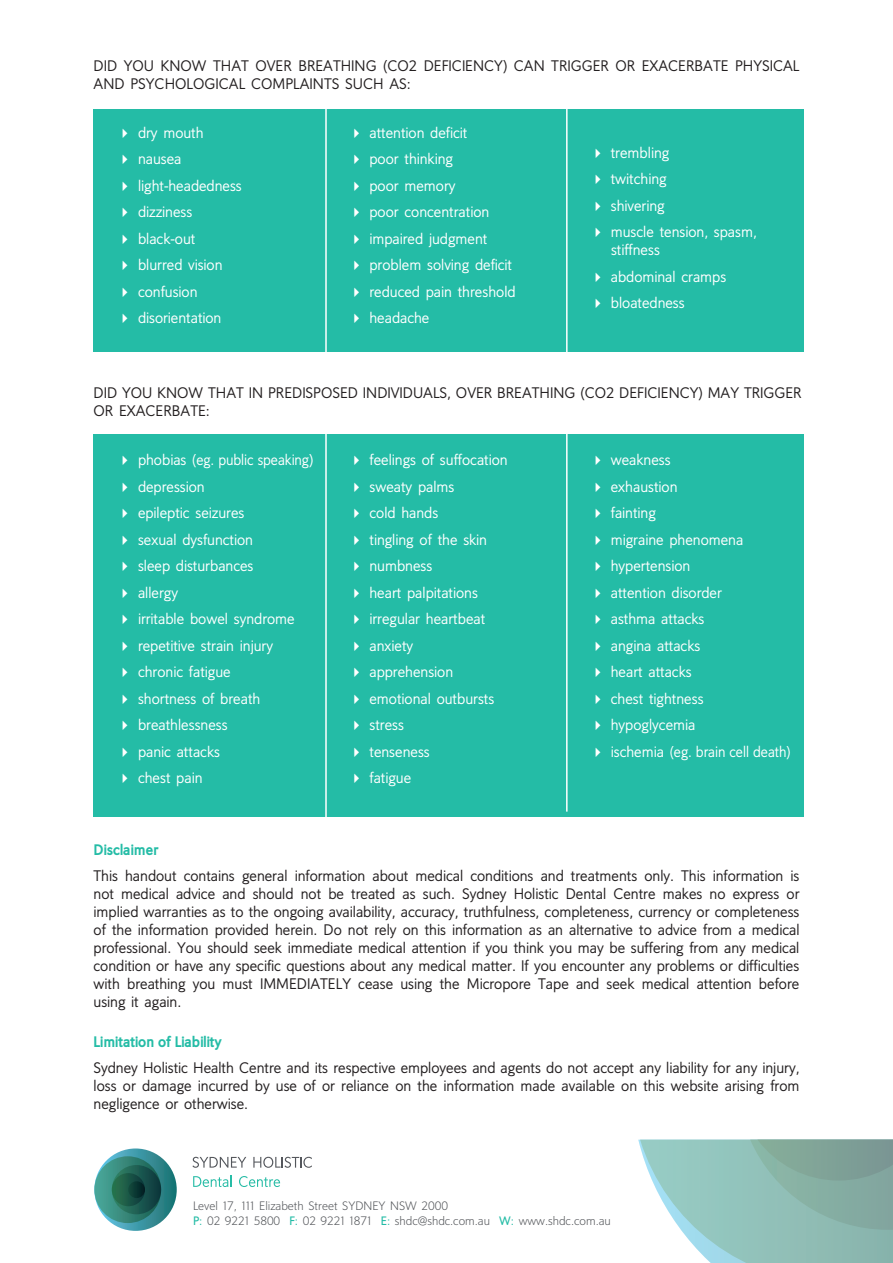
<style>
.page{position:relative;width:893px;height:1263px;background:#fff}
.page>*{position:absolute;margin:0;border:0;box-sizing:border-box;transform-origin:0 0}
.t1{font:15px/18px "Oslo";color:#231f20}
.t2{font:15px/18px "Oslo";color:#fff}
.t3{font:900 15px "Oslo";letter-spacing:.01em;color:#24bca6}
.t4{font:300 12px/15px "Oslo";color:#55585c}
.s1{font-weight:700;color:#24bca6}
.s2{font-weight:400;color:#24bca6}
</style>
<div class="page">
<div style="left:94px;top:109px;width:710px;height:242px;background:#24bca6"></div>
<div style="left:94px;top:434px;width:710px;height:382px;background:#24bca6"></div>
<svg style="left:94px;top:1148px;width:83px;height:83px;background:#3d929b"></svg>
<div style="left:94px;top:1156px;width:67px;height:67px;background:linear-gradient(to right,#4ead9f,#17594c);border-radius:33px"></div>
<div style="left:112px;top:1165px;width:49px;height:49px;background:linear-gradient(to right,#34896a,#0b363c);border-radius:25px"></div>
<svg style="left:112px;top:1173px;width:33px;height:33px"></svg>
<svg style="left:128px;top:1181px;width:17px;height:17px"></svg>
<svg style="left:193px;top:1157px;width:53px;height:11px"></svg>
<svg style="left:253px;top:1157px;width:59px;height:11px"></svg>
<svg style="left:193px;top:1175px;width:38px;height:12px"></svg>
<svg style="left:239px;top:1176px;width:41px;height:11px"></svg>
<hr style="left:325px;top:104px;width:2px;height:272px;background:#fff">
<hr style="left:325px;top:430px;width:2px;height:397px;background:#fff">
<hr style="left:566px;top:101px;width:2px;height:265px;background:#fff">
<hr style="left:566px;top:425px;width:2px;height:387px;background:#fff">
<svg style="left:638px;top:1140px;width:255px;height:123px;background:#9ac1bb"></svg>
<p class="t1" style="left:94px;top:57px;width:707px">DID YOU KNOW THAT OVER BREATHING (CO2 DEFICIENCY) CAN TRIGGER OR EXACERBATE PHYSICAL<br>AND PSYCHOLOGICAL COMPLAINTS SUCH AS:</p>
<p class="t2" style="left:117px;top:124px;width:88px">✔ dry mouth</p>
<p class="t2" style="left:117px;top:150px;width:66px">✔ nausea</p>
<p class="t2" style="left:117px;top:177px;width:126px">✔ light-headedness</p>
<p class="t2" style="left:117px;top:203px;width:77px">✔ dizziness</p>
<p class="t2" style="left:117px;top:230px;width:80px">✔ black-out</p>
<p class="t2" style="left:117px;top:256px;width:107px">✔ blurred vision</p>
<p class="t2" style="left:117px;top:283px;width:82px">✔ confusion</p>
<p class="t2" style="left:117px;top:309px;width:106px">✔ disorientation</p>
<p class="t2" style="left:349px;top:124px;width:120px">✔ attention deficit</p>
<p class="t2" style="left:349px;top:150px;width:106px">✔ poor thinking</p>
<p class="t2" style="left:349px;top:177px;width:108px">✔ poor memory</p>
<p class="t2" style="left:349px;top:203px;width:142px">✔ poor concentration</p>
<p class="t2" style="left:349px;top:230px;width:140px">✔ impaired judgment</p>
<p class="t2" style="left:349px;top:256px;width:165px">✔ problem solving deficit</p>
<p class="t2" style="left:349px;top:283px;width:168px">✔ reduced pain threshold</p>
<p class="t2" style="left:349px;top:309px;width:82px">✔ headache</p>
<p class="t2" style="left:590px;top:144px;width:81px">✔ trembling</p>
<p class="t2" style="left:590px;top:170px;width:78px">✔ twitching</p>
<p class="t2" style="left:590px;top:197px;width:76px">✔ shivering</p>
<p class="t2" style="left:611px;top:223px;width:147px;text-indent:-21px">✔ muscle tension, spasm, stiffness</p>
<p class="t2" style="left:590px;top:268px;width:138px">✔ abdominal cramps</p>
<p class="t2" style="left:590px;top:294px;width:96px">✔ bloatedness</p>
<p class="t1" style="left:94px;top:383px;width:710px">DID YOU KNOW THAT IN PREDISPOSED INDIVIDUALS, OVER BREATHING (CO2 DEFICIENCY) MAY TRIGGER<br>OR EXACERBATE:</p>
<p class="t2" style="left:117px;top:451px;width:198px">✔ phobias (eg. public speaking)</p>
<p class="t2" style="left:117px;top:477px;width:89px">✔ depression</p>
<p class="t2" style="left:117px;top:504px;width:129px">✔ epileptic seizures</p>
<p class="t2" style="left:117px;top:530px;width:137px">✔ sexual dysfunction</p>
<p class="t2" style="left:117px;top:557px;width:138px">✔ sleep disturbances</p>
<p class="t2" style="left:117px;top:583px;width:62px">✔ allergy</p>
<p class="t2" style="left:117px;top:610px;width:179px">✔ irritable bowel syndrome</p>
<p class="t2" style="left:117px;top:636px;width:157px">✔ repetitive strain injury</p>
<p class="t2" style="left:117px;top:663px;width:115px">✔ chronic fatigue</p>
<p class="t2" style="left:117px;top:689px;width:145px">✔ shortness of breath</p>
<p class="t2" style="left:117px;top:716px;width:112px">✔ breathlessness</p>
<p class="t2" style="left:117px;top:742px;width:104px">✔ panic attacks</p>
<p class="t2" style="left:117px;top:769px;width:87px">✔ chest pain</p>
<p class="t2" style="left:349px;top:451px;width:160px">✔ feelings of suffocation</p>
<p class="t2" style="left:349px;top:477px;width:107px">✔ sweaty palms</p>
<p class="t2" style="left:349px;top:504px;width:91px">✔ cold hands</p>
<p class="t2" style="left:349px;top:530px;width:140px">✔ tingling of the skin</p>
<p class="t2" style="left:349px;top:557px;width:85px">✔ numbness</p>
<p class="t2" style="left:349px;top:583px;width:131px">✔ heart palpitations</p>
<p class="t2" style="left:349px;top:610px;width:138px">✔ irregular heartbeat</p>
<p class="t2" style="left:349px;top:636px;width:66px">✔ anxiety</p>
<p class="t2" style="left:349px;top:663px;width:106px">✔ apprehension</p>
<p class="t2" style="left:349px;top:689px;width:147px">✔ emotional outbursts</p>
<p class="t2" style="left:349px;top:716px;width:57px">✔ stress</p>
<p class="t2" style="left:349px;top:742px;width:83px">✔ tenseness</p>
<p class="t2" style="left:349px;top:769px;width:64px">✔ fatigue</p>
<p class="t2" style="left:590px;top:451px;width:82px">✔ weakness</p>
<p class="t2" style="left:590px;top:477px;width:89px">✔ exhaustion</p>
<p class="t2" style="left:590px;top:504px;width:67px">✔ fainting</p>
<p class="t2" style="left:590px;top:530px;width:155px">✔ migraine phenomena</p>
<p class="t2" style="left:590px;top:557px;width:102px">✔ hypertension</p>
<p class="t2" style="left:590px;top:583px;width:133px">✔ attention disorder</p>
<p class="t2" style="left:590px;top:610px;width:116px">✔ asthma attacks</p>
<p class="t2" style="left:590px;top:636px;width:112px">✔ angina attacks</p>
<p class="t2" style="left:590px;top:663px;width:103px">✔ heart attacks</p>
<p class="t2" style="left:590px;top:689px;width:115px">✔ chest tightness</p>
<p class="t2" style="left:590px;top:716px;width:107px">✔ hypoglycemia</p>
<p class="t2" style="left:590px;top:742px;width:202px">✔ ischemia (eg. brain cell death)</p>
<p class="t3" style="left:94px;top:841px;width:66px">Disclaimer</p>
<p class="t1" style="left:94px;top:867px;width:707px;text-align:justify">This handout contains general information about medical conditions and treatments only. This information is not medical advice and should not be treated as such. Sydney Holistic Dental Centre makes no express or implied warranties as to the ongoing availability, accuracy, truthfulness, completeness, currency or completeness of the information provided herein. Do not rely on this information as an alternative to advice from a medical professional. You should seek immediate medical attention if you think you may be suffering from any medical condition or have any specific questions about any medical matter. If you encounter any problems or difficulties with breathing you must IMMEDIATELY cease using the Micropore Tape and seek medical attention before using it again.</p>
<p class="t3" style="left:94px;top:1033px;width:129px">Limitation of Liability</p>
<p class="t1" style="left:94px;top:1059px;width:707px;text-align:justify">Sydney Holistic Health Centre and its respective employees and agents do not accept any liability for any injury, loss or damage incurred by use of or reliance on the information made available on this website arising from negligence or otherwise.</p>
<p class="t4" style="left:193px;top:1199px;width:419px">Level 17, 111 Elizabeth Street SYDNEY NSW 2000<br><span class="s1">P</span><span class="s2">:</span> 02 9221 5800 <span class="s1">F</span><span class="s2">:</span> 02 9221 1871 <span class="s1">E</span><span class="s2">:</span> shdc@shdc.com.au <span class="s1">W</span><span class="s2">:</span> www.shdc.com.au</p>
</div>
